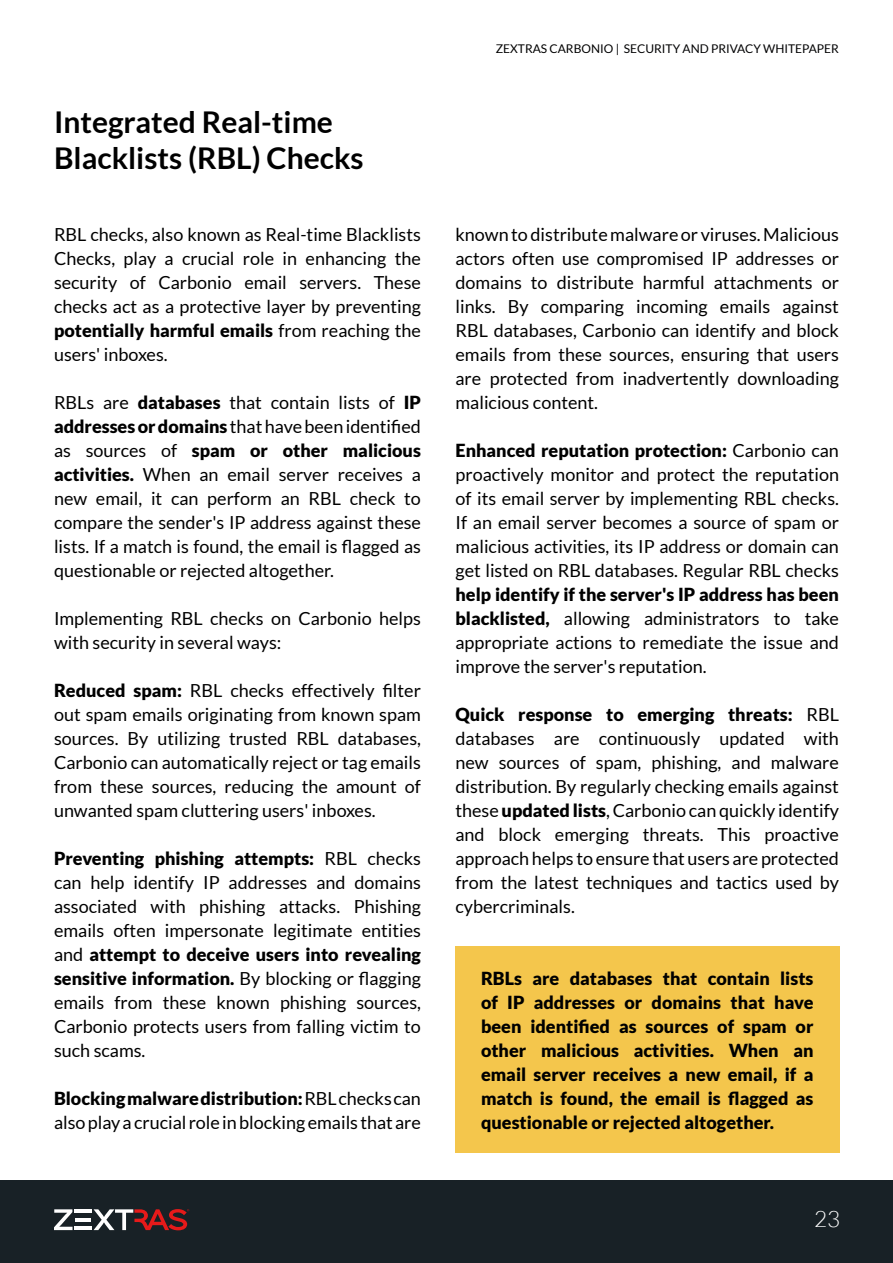
<style>
.page{position:relative;width:893px;height:1263px;background:#fff}
.page>*{position:absolute;margin:0;border:0;box-sizing:border-box;transform-origin:0 0}
.t1{font:700 30px/36px "Lato";color:#000}
.t2{font:300 22.5px "Lato";color:#fff}
.t3{font:18px/24px "Lato";color:#000;text-align:justify}
.t4{font:900 18px/24px "Lato";color:#000;text-align:justify}
.t5{font:12px "Lato";color:#020203}
.s1{font-weight:900}
.s2{color:#000}
</style>
<div class="page">
<div style="left:0;top:1180px;width:893px;height:83px;background:#182126"></div>
<svg style="left:54px;top:1209px;width:19px;height:21px"></svg>
<hr style="left:75px;top:1218px;width:16px;height:3px;background:#fff">
<hr style="left:75px;top:1227px;width:17px;height:3px;background:#fff">
<hr style="left:75px;top:1209px;width:17px;height:4px;background:#fff">
<svg style="left:94px;top:1209px;width:95px;height:21px"></svg>
<div style="left:455px;top:946px;width:385px;height:206px;background:#f4c64c"></div>
<h1 class="t1" style="left:54px;top:104px;width:311px">Integrated Real-time<br>Blacklists (RBL) Checks</h1>
<p class="t3" style="left:54px;top:223px;width:368px">RBL checks, also known as Real-time Blacklists Checks, play a crucial role in enhancing the security of Carbonio email servers. These checks act as a protective layer by preventing <span class="s1">potentially harmful emails</span> from reaching the users' inboxes.</p>
<p class="t3" style="left:54px;top:391px;width:368px">RBLs are <span class="s1">databases</span> that contain lists of <span class="s1">IP addresses or domains</span> that have been identified as sources of <span class="s1">spam or other malicious activities.</span> When an email server receives a new email, it can perform an RBL check to compare the sender's IP address against these lists. If a match is found, the email is flagged as questionable or rejected altogether.</p>
<p class="t3" style="left:54px;top:607px;width:368px">Implementing RBL checks on Carbonio helps with security in several ways:</p>
<p class="t3" style="left:54px;top:679px;width:368px"><span class="s1">Reduced spam:</span> RBL checks effectively filter out spam emails originating from known spam sources. By utilizing trusted RBL databases, Carbonio can automatically reject or tag emails from these sources, reducing the amount of unwanted spam cluttering users' inboxes.</p>
<p class="t3" style="left:54px;top:847px;width:368px"><span class="s1">Preventing phishing attempts:</span> RBL checks can help identify IP addresses and domains associated with phishing attacks. Phishing emails often impersonate legitimate entities and <span class="s1">attempt to deceive users into revealing sensitive information.</span> By blocking or flagging emails from these known phishing sources, Carbonio protects users from falling victim to such scams.</p>
<p class="t3" style="left:54px;top:1086px;width:368px"><span class="s1">Blocking malware distribution:</span> RBL checks can also play a crucial role in blocking emails that are</p>
<p class="t5" style="left:496px;top:42px;width:345px"><span class="s2">ZEXTRAS CARBON</span>IO | SECURITY AND PRIVACY WHITEPAPER</p>
<p class="t3" style="left:455px;top:222px;width:385px">known to distribute malware or viruses. Malicious actors often use compromised IP addresses or domains to distribute harmful attachments or links. By comparing incoming emails against RBL databases, Carbonio can identify and block emails from these sources, ensuring that users are protected from inadvertently downloading malicious content.</p>
<p class="t3" style="left:455px;top:438px;width:385px"><span class="s1">Enhanced reputation protection:</span> Carbonio can proactively monitor and protect the reputation of its email server by implementing RBL checks.<br>If an email server becomes a source of spam or malicious activities, its IP address or domain can get listed on RBL databases. Regular RBL checks</p>
<p class="t3" style="left:455px;top:582px;width:385px"><span class="s1">help identify if the server's IP address has been blacklisted,</span> allowing administrators to take appropriate actions to remediate the issue and improve the server's reputation.</p>
<p class="t3" style="left:455px;top:702px;width:385px"><span class="s1">Quick response to emerging threats:</span> RBL databases are continuously updated with new sources of spam, phishing, and malware distribution. By regularly checking emails against these <span class="s1">updated lists</span>, Carbonio can quickly identify and block emerging threats. This proactive approach helps to ensure that users are protected from the latest techniques and tactics used by cybercriminals.</p>
<p class="t4" style="left:481px;top:966px;width:334px">RBLs are databases that contain lists of IP addresses or domains that have been identified as sources of spam or other malicious activities. When an email server receives a new email, if a match is found, the email is flagged as questionable or rejected altogether.</p>
<p class="t2" style="left:814px;top:1207px;width:28px">23</p>
</div>
